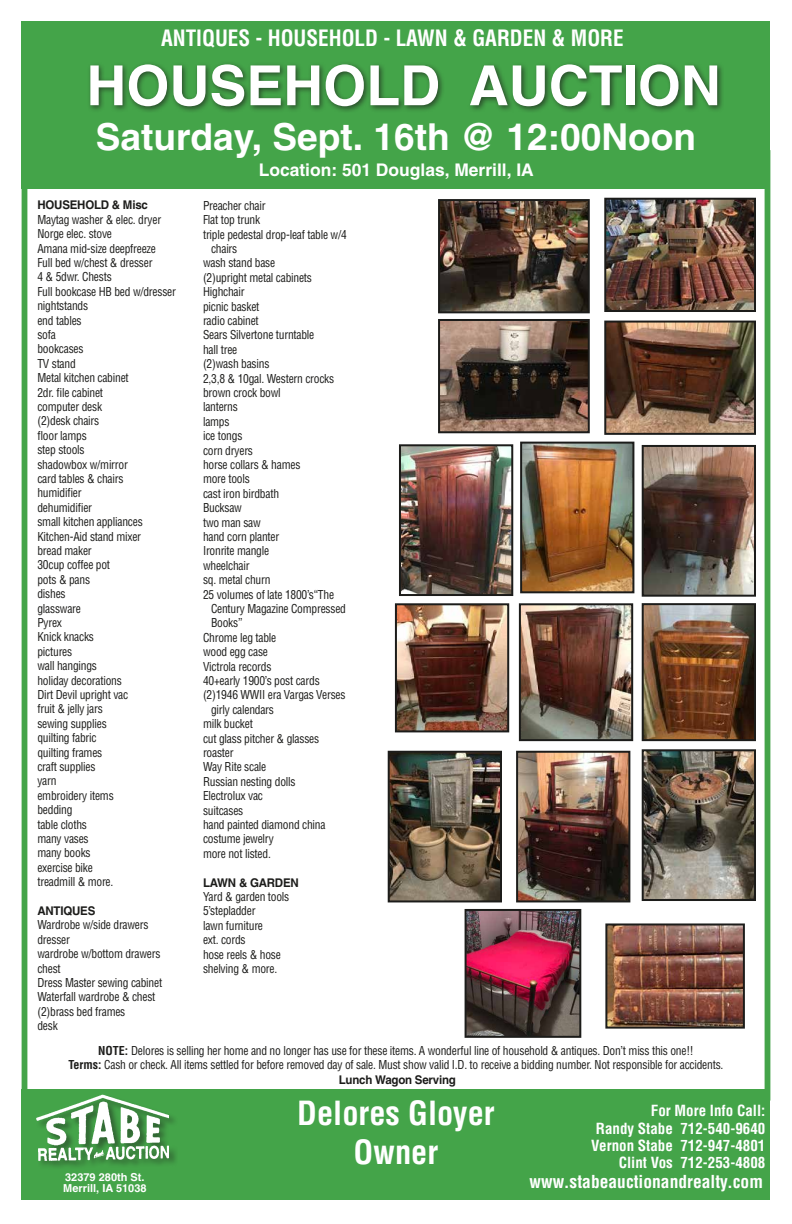
<style>
.page{position:relative;width:792px;height:1224px;background:#fff}
.page>*{position:absolute;margin:0;border:0;box-sizing:border-box;transform-origin:0 0}
.t1{font:700 55.3px "Helvetica";color:#fff}
.t2{font:700 37.1px "Helvetica";color:#fff}
.t3{font:700 condensed 32.5px/39px "Helvetica";color:#fff;text-align:center}
.t4{font:700 condensed 22px "Helvetica";color:#fff;scale:.96 1}
.t5{font:700 condensed 17.5px "Helvetica";color:#fff}
.t6{font:700 17.4px "Helvetica";color:#fff}
.t7{font:700 condensed 15px/17.1px "Helvetica";color:#fff;text-align:right}
.t8{font:condensed 12px/14.4px "Helvetica";letter-spacing:-.02em;color:#1c1c1a;scale:.96 1}
.t9{font:700 12px "Helvetica";letter-spacing:-.02em;color:#1c1c1a;scale:.96 1}
.t10{font:700 11px/11.6px "Helvetica";color:#fff}
.s1{font-weight:700}
.s2{font-weight:700;font-stretch:normal}
</style>
<div class="page">
<div style="left:22px;top:22px;width:748px;height:167px;background:#44a449"></div>
<div style="left:22px;top:156px;width:5px;height:947px;background:#44a449"></div>
<div style="left:765px;top:150px;width:5px;height:951px;background:#44a449"></div>
<div style="left:22px;top:1089px;width:748px;height:111px;background:#44a449"></div>
<div style="left:35px;top:1094px;width:143px;height:76px;background:#1c1c1a;opacity:.5"></div>
<img style="left:35px;top:1094px;width:134px;height:70px">
<div style="left:87px;top:61px;width:638px;height:53px;background:#1c1c1a;opacity:.65"></div>
<img style="left:402px;top:447px;width:108px;height:146px">
<div style="left:399px;top:444px;width:114px;height:152px;border:2px solid #1c1c1a"></div>
<img style="left:391px;top:754px;width:108px;height:145px">
<div style="left:388px;top:751px;width:114px;height:151px;border:2px solid #1c1c1a"></div>
<img style="left:645px;top:752px;width:108px;height:146px">
<div style="left:642px;top:749px;width:114px;height:152px;border:2px solid #1c1c1a"></div>
<img style="left:441px;top:202px;width:146px;height:108px">
<div style="left:438px;top:199px;width:152px;height:114px;border:2px solid #1c1c1a"></div>
<img style="left:607px;top:201px;width:146px;height:108px">
<div style="left:604px;top:198px;width:152px;height:114px;border:2px solid #1c1c1a"></div>
<img style="left:608px;top:926px;width:134px;height:100px">
<div style="left:605px;top:923px;width:140px;height:106px;border:2px solid #1c1c1a"></div>
<img style="left:468px;top:912px;width:110px;height:123px">
<div style="left:465px;top:909px;width:116px;height:129px;border:2px solid #1c1c1a"></div>
<img style="left:519px;top:754px;width:108px;height:145px">
<div style="left:516px;top:751px;width:114px;height:151px;border:2px solid #1c1c1a"></div>
<img style="left:398px;top:606px;width:108px;height:123px">
<div style="left:395px;top:603px;width:114px;height:129px;border:2px solid #1c1c1a"></div>
<img style="left:522px;top:606px;width:108px;height:132px">
<div style="left:519px;top:603px;width:114px;height:138px;border:2px solid #1c1c1a"></div>
<img style="left:645px;top:448px;width:108px;height:146px">
<div style="left:642px;top:445px;width:114px;height:152px;border:2px solid #1c1c1a"></div>
<img style="left:441px;top:322px;width:146px;height:108px">
<div style="left:438px;top:319px;width:152px;height:114px;border:2px solid #1c1c1a"></div>
<img style="left:523px;top:445px;width:108px;height:145px">
<div style="left:520px;top:442px;width:114px;height:151px;border:2px solid #1c1c1a"></div>
<img style="left:645px;top:606px;width:108px;height:132px">
<div style="left:642px;top:603px;width:114px;height:138px;border:2px solid #1c1c1a"></div>
<img style="left:607px;top:324px;width:146px;height:108px">
<div style="left:604px;top:321px;width:152px;height:114px;border:2px solid #1c1c1a"></div>
<h3 class="t4" style="left:161px;top:25px;width:483px">ANTIQUES - HOUSEHOLD - LAWN &amp; GARDEN &amp; MORE</h3>
<h1 class="t1" style="left:86px;top:52px;width:636px">HOUSEHOLD AUCTION</h1>
<h2 class="t2" style="left:96px;top:114px;width:602px">Saturday, Sept. 16th @ 12:00Noon</h2>
<h3 class="t6" style="left:259px;top:159px;width:277px">Location: 501 Douglas, Merrill, IA</h3>
<p class="t9" style="left:37px;top:198px;width:117px">HOUSEHOLD &amp; Misc</p>
<p class="t8" style="left:37px;top:212px;width:146px">Maytag washer &amp; elec. dryer<br>Norge elec. stove<br>Amana mid-size deepfreeze<br>Full bed w/chest &amp; dresser<br>4 &amp; 5dwr. Chests<br>Full bookcase HB bed w/dresser nightstands<br>end tables<br>sofa<br>bookcases<br>TV stand<br>Metal kitchen cabinet<br>2dr. file cabinet<br>computer desk<br>(2)desk chairs<br>floor lamps<br>step stools<br>shadowbox w/mirror<br>card tables &amp; chairs<br>humidifier<br>dehumidifier<br>small kitchen appliances<br>Kitchen-Aid stand mixer<br>bread maker<br>30cup coffee pot<br>pots &amp; pans<br>dishes<br>glassware<br>Pyrex<br>Knick knacks<br>pictures<br>wall hangings<br>holiday decorations<br>Dirt Devil upright vac<br>fruit &amp; jelly jars<br>sewing supplies<br>quilting fabric<br>quilting frames<br>craft supplies<br>yarn<br>embroidery items<br>bedding<br>table cloths<br>many vases<br>many books<br>exercise bike<br>treadmill &amp; more.</p>
<p class="t9" style="left:37px;top:903px;width:62px">ANTIQUES</p>
<p class="t8" style="left:37px;top:918px;width:132px">Wardrobe w/side drawers dresser<br>wardrobe w/bottom drawers chest<br>Dress Master sewing cabinet<br>Waterfall wardrobe &amp; chest (2)brass bed frames<br>desk</p>
<p class="t8" style="left:203px;top:198px;width:67px">Preacher chair</p>
<p class="t8" style="left:203px;top:213px;width:61px">Flat top trunk</p>
<p class="t8" style="left:203px;top:227px;width:151px">triple pedestal drop-leaf table w/4</p>
<p class="t8" style="left:211px;top:241px;width:29px">chairs</p>
<p class="t8" style="left:203px;top:256px;width:77px">wash stand base</p>
<p class="t8" style="left:203px;top:270px;width:115px">(2)upright metal cabinets</p>
<p class="t8" style="left:203px;top:285px;width:45px">Highchair</p>
<p class="t8" style="left:203px;top:299px;width:60px">picnic basket</p>
<p class="t8" style="left:203px;top:313px;width:60px">radio cabinet</p>
<p class="t8" style="left:203px;top:328px;width:117px">Sears Silvertone turntable</p>
<p class="t8" style="left:203px;top:342px;width:37px">hall tree</p>
<p class="t8" style="left:203px;top:357px;width:71px">(2)wash basins</p>
<p class="t8" style="left:203px;top:371px;width:138px">2,3,8 &amp; 10gal. Western crocks</p>
<p class="t8" style="left:203px;top:385px;width:83px">brown crock bowl</p>
<p class="t8" style="left:203px;top:400px;width:38px">lanterns</p>
<p class="t8" style="left:203px;top:414px;width:29px">lamps</p>
<p class="t8" style="left:203px;top:429px;width:43px">ice tongs</p>
<p class="t8" style="left:203px;top:443px;width:54px">corn dryers</p>
<p class="t8" style="left:203px;top:457px;width:103px">horse collars &amp; hames</p>
<p class="t8" style="left:203px;top:472px;width:50px">more tools</p>
<p class="t8" style="left:203px;top:486px;width:81px">cast iron birdbath</p>
<p class="t8" style="left:203px;top:501px;width:42px">Bucksaw</p>
<p class="t8" style="left:203px;top:515px;width:62px">two man saw</p>
<p class="t8" style="left:203px;top:529px;width:81px">hand corn planter</p>
<p class="t8" style="left:203px;top:544px;width:70px">Ironrite mangle</p>
<p class="t8" style="left:203px;top:558px;width:50px">wheelchair</p>
<p class="t8" style="left:203px;top:573px;width:72px">sq. metal churn</p>
<p class="t8" style="left:203px;top:587px;width:138px">25 volumes of late 1800’s“The</p>
<p class="t8" style="left:211px;top:601px;width:142px">Century Magazine Compressed</p>
<p class="t8" style="left:211px;top:616px;width:34px">Books”</p>
<p class="t8" style="left:203px;top:630px;width:78px">Chrome leg table</p>
<p class="t8" style="left:203px;top:645px;width:69px">wood egg case</p>
<p class="t8" style="left:203px;top:659px;width:73px">Victrola records</p>
<p class="t8" style="left:203px;top:673px;width:123px">40+early 1900’s post cards</p>
<p class="t8" style="left:203px;top:688px;width:150px">(2)1946 WWII era Vargas Verses</p>
<p class="t8" style="left:211px;top:702px;width:67px">girly calendars</p>
<p class="t8" style="left:203px;top:717px;width:53px">milk bucket</p>
<p class="t8" style="left:203px;top:731px;width:123px">cut glass pitcher &amp; glasses</p>
<p class="t8" style="left:203px;top:745px;width:33px">roaster</p>
<p class="t8" style="left:203px;top:760px;width:67px">Way Rite scale</p>
<p class="t8" style="left:203px;top:774px;width:98px">Russian nesting dolls</p>
<p class="t8" style="left:203px;top:789px;width:64px">Electrolux vac</p>
<p class="t8" style="left:203px;top:803px;width:44px">suitcases</p>
<p class="t8" style="left:203px;top:817px;width:129px">hand painted diamond china</p>
<p class="t8" style="left:203px;top:832px;width:75px">costume jewelry</p>
<p class="t8" style="left:203px;top:846px;width:72px">more not listed.</p>
<p class="t9" style="left:203px;top:875px;width:101px">LAWN &amp; GARDEN</p>
<p class="t8" style="left:203px;top:889px;width:92px">Yard &amp; garden tools<br>5’stepladder<br>lawn furniture<br>ext. cords<br>hose reels &amp; hose shelving &amp; more.</p>
<p class="t8" style="left:69px;top:1043px;width:684px;text-align:center"><span class="s1">NOTE:</span> Delores is selling her home and no longer has use for these items. A wonderful line of household &amp; antiques. Don’t miss this one!!<br><span class="s1">Terms:</span> Cash or check. All items settled for before removed day of sale. Must show valid I.D. to receive a bidding number. Not responsible for accidents.<br><span class="s2">Lunch Wagon Serving</span></p>
<p class="t10" style="left:63px;top:1171px;width:85px">32379 280th St.<br>Merrill, IA 51038</p>
<h3 class="t3" style="left:297px;top:1093px;width:199px">Delores Gloyer<br>Owner</h3>
<p class="t7" style="left:591px;top:1102px;width:176px">For More Info Call:<br>Randy Stabe 712-540-9640<br>Vernon Stabe 712-947-4801<br>Clint Vos 712-253-4808</p>
<h3 class="t5" style="left:529px;top:1170px;width:235px">www.stabeauctionandrealty.com</h3>
</div>
